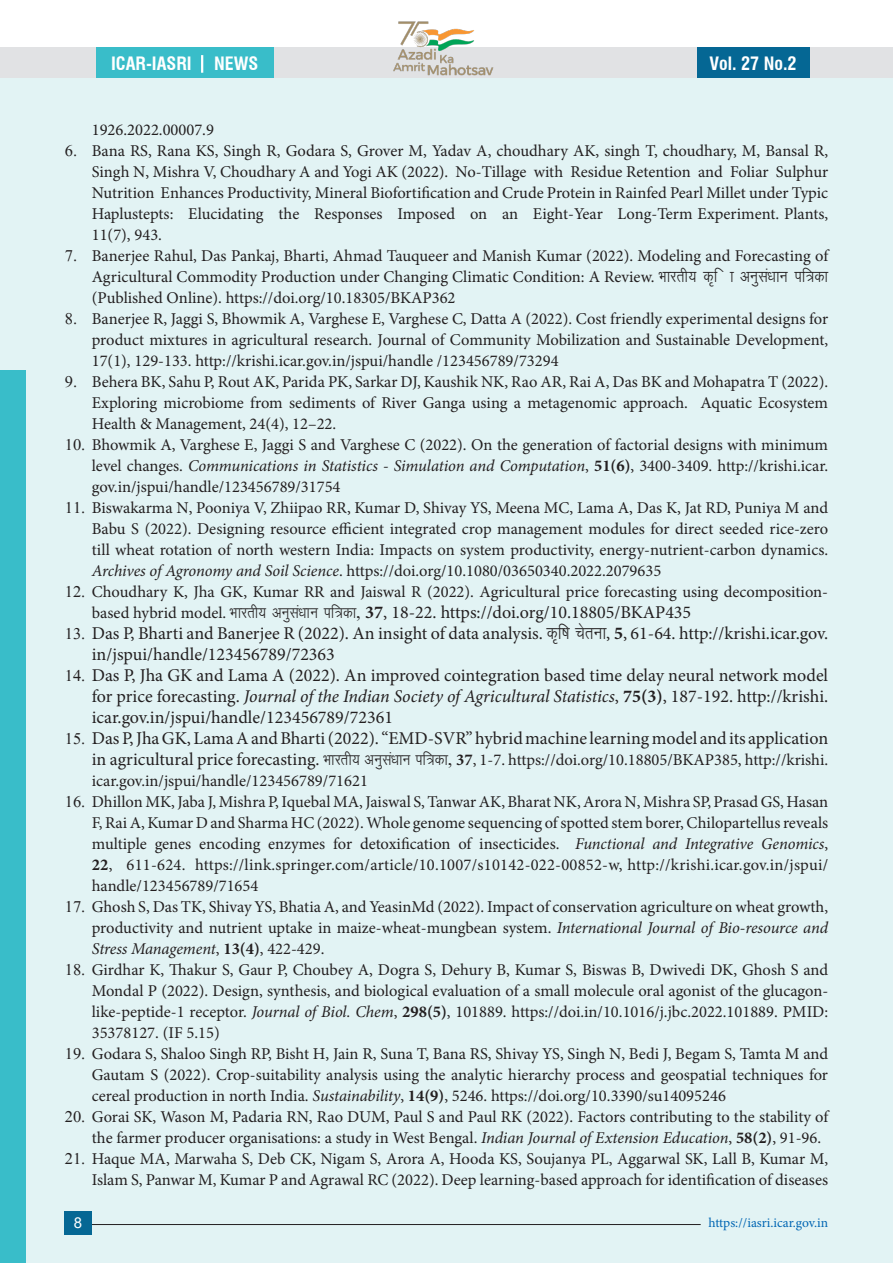
<style>
.page{position:relative;width:893px;height:1263px;background:#fff}
.page>*{position:absolute;margin:0;border:0;box-sizing:border-box;transform-origin:0 0}
.t1{font:18px/21px "Minion Pro";color:#231f20}
.t2{font:700 condensed 18px "Swiss 721 BT";color:#fff}
.t3{font:16.5px/21px "Minion Pro";color:#231f20;text-align:justify}
.t4{font:15px "Arial";color:#fff}
.t5{font:13.5px "Minion Pro";color:#0166b3}
.s1{font-family:"Kruti Dev 010";font-weight:100;font-size:19.5px}
.s2{font-style:italic}
.s3{font-weight:700}
.s4{font-size:16.5px}
.s5{font-family:"Kruti Dev 010";font-weight:100;font-size:18.75px}
.s6{font-family:"Times New Roman"}
.s7{font-family:"Kruti Dev 010";font-weight:100;font-size:21px}
.s8{font-size:18px}
.s9{font-family:"Times New Roman";font-size:18px}
</style>
<div class="page">
<div style="left:0;top:75px;width:893px;height:1188px;background:#e2f3f4"></div>
<hr style="left:84px;top:1224px;width:617px;height:1px;background:#231f20">
<div style="left:64px;top:1210px;width:28px;height:24px;background:#056794"></div>
<div style="left:0;top:47px;width:893px;height:31px;background:#e1e2e4"></div>
<div style="left:96px;top:47px;width:177px;height:31px;background:#39bdc9"></div>
<svg style="left:201px;top:55px;width:2px;height:18px"></svg>
<div style="left:697px;top:47px;width:113px;height:30px;background:#056794"></div>
<div style="left:0;top:370px;width:26px;height:893px;background:#39bdc9"></div>
<img style="left:393px;top:21px;width:101px;height:55px">
<p class="t2" style="left:111px;top:53px;width:149px">ICAR-IASRI NEWS</p>
<p class="t2" style="left:709px;top:53px;width:89px">Vol. 27 No.2</p>
<p class="t3" style="left:92px;top:120px;width:124px">1926.2022.00007.9</p>
<p class="t3" style="left:92px;top:141px;width:738px">Bana RS, Rana KS, Singh R, Godara S, Grover M, Yadav A, choudhary AK, singh T, choudhary, M, Bansal R, Singh N, Mishra V, Choudhary A and Yogi AK (2022). No-Tillage with Residue Retention and Foliar Sulphur Nutrition Enhances Productivity, Mineral Biofortification and Crude Protein in Rainfed Pearl Millet under Typic Haplustepts: Elucidating the Responses Imposed on an Eight-Year Long-Term Experiment. Plants, 11(7), 943.</p>
<p class="t3" style="left:92px;top:246px;width:738px">Banerjee Rahul, Das Pankaj, Bharti, Ahmad Tauqueer and Manish Kumar (2022). Modeling and Forecasting of Agricultural Commodity Production under Changing Climatic Condition: A Review. <span class="s1">Hkkjrh; d`f”k vuqla/kku if=dk </span>(Published Online). https://doi.org/10.18305/BKAP362</p>
<p class="t3" style="left:92px;top:309px;width:738px">Banerjee R, Jaggi S, Bhowmik A, Varghese E, Varghese C, Datta A (2022). Cost friendly experimental designs for product mixtures in agricultural research. Journal of Community Mobilization and Sustainable Development, 17(1), 129-133. http://krishi.icar.gov.in/jspui/handle /123456789/73294</p>
<p class="t3" style="left:92px;top:372px;width:738px">Behera BK, Sahu P, Rout AK, Parida PK, Sarkar DJ, Kaushik NK, Rao AR, Rai A, Das BK and Mohapatra T (2022).<br>Exploring microbiome from sediments of River Ganga using a metagenomic approach. Aquatic Ecosystem Health &amp; Management, 24(4), 12–22.</p>
<p class="t3" style="left:92px;top:435px;width:738px">Bhowmik A, Varghese E, Jaggi S and Varghese C (2022). On the generation of factorial designs with minimum level changes. <span class="s2">Communications in Statistics - Simulation and Computation</span>, <span class="s3">51(6)</span>, 3400-3409. http://krishi.icar. gov.in/jspui/handle/123456789/31754</p>
<p class="t3" style="left:92px;top:498px;width:738px">Biswakarma N, Pooniya V, Zhiipao RR, Kumar D, Shivay YS, Meena MC, Lama A, Das K, Jat RD, Puniya M and Babu S (2022). Designing resource efficient integrated crop management modules for direct seeded rice-zero till wheat rotation of north western India: Impacts on system productivity, energy-nutrient-carbon dynamics.<br><span class="s2">Archives of Agronomy and Soil Science</span>. https://doi.org/10.1080/03650340.2022.2079635</p>
<p class="t3" style="left:92px;top:582px;width:738px">Choudhary K, Jha GK, Kumar RR and Jaiswal R (2022). Agricultural price forecasting using decomposition-</p>
<p class="t1" style="left:92px;top:602px;width:601px"><span class="s4">based hybrid model.</span> <span class="s5">Hkkjrh; vuqla/kku if=dk</span><span class="s6">,</span> <span class="s3">37</span>, 18-22. https://doi.org/10.18805/BKAP435</p>
<p class="t1" style="left:92px;top:623px;width:738px;text-indent:-19px">✓ Das P, Bharti and Banerjee R (2022). An insight of data analysis. <span class="s7">d`f"k psruk</span>, <span class="s3">5</span>, 61-64. http://krishi.icar.gov. in/jspui/handle/123456789/72363</p>
<p class="t1" style="left:92px;top:665px;width:738px;text-align:justify;text-indent:-19px">✔ Das P, Jha GK and Lama A (2022). An improved cointegration based time delay neural network model for price forecasting. <span class="s2">Journal of the Indian Society of Agricultural Statistics</span>, <span class="s3">75(3)</span>, 187-192. http://krishi. icar.gov.in/jspui/handle/123456789/72361</p>
<p class="t1" style="left:92px;top:728px;width:738px">Das P, Jha GK, Lama A and Bharti (2022). “EMD-SVR” hybrid machine learning model and its application</p>
<p class="t3" style="left:92px;top:750px;width:738px"><span class="s8">in agricultural price forecasting.</span> <span class="s5">Hkkjrh; vuqla/kku if=dk</span><span class="s9">,</span> <span class="s3">37</span>, 1-7. https://doi.org/10.18805/BKAP385, http://krishi. icar.gov.in/jspui/handle/123456789/71621</p>
<p class="t3" style="left:92px;top:792px;width:738px">Dhillon MK, Jaba J, Mishra P, Iquebal MA, Jaiswal S, Tanwar AK, Bharat NK, Arora N, Mishra SP, Prasad GS, Hasan F, Rai A, Kumar D and Sharma HC (2022). Whole genome sequencing of spotted stem borer, Chilopartellus reveals multiple genes encoding enzymes for detoxification of insecticides. <span class="s2">Functional and Integrative Genomics</span>, <span class="s3">22</span>, 611-624. https://link.springer.com/article/10.1007/s10142-022-00852-w, http://krishi.icar.gov.in/jspui/ handle/123456789/71654</p>
<p class="t3" style="left:92px;top:897px;width:738px">Ghosh S, Das TK, Shivay YS, Bhatia A, and YeasinMd (2022). Impact of conservation agriculture on wheat growth, productivity and nutrient uptake in maize-wheat-mungbean system. <span class="s2">International Journal of Bio-resource and Stress Management</span>, <span class="s3">13(4)</span>, 422-429.</p>
<p class="t3" style="left:92px;top:960px;width:738px">Girdhar K, Thakur S, Gaur P, Choubey A, Dogra S, Dehury B, Kumar S, Biswas B, Dwivedi DK, Ghosh S and Mondal P (2022). Design, synthesis, and biological evaluation of a small molecule oral agonist of the glucagon&shy;like-peptide-1 receptor. <span class="s2">Journal of Biol. Chem</span>, <span class="s3">298(5)</span>, 101889. https://doi.in/10.1016/j.jbc.2022.101889. PMID:<br>35378127. (IF 5.15)</p>
<p class="t3" style="left:92px;top:1044px;width:738px">Godara S, Shaloo Singh RP, Bisht H, Jain R, Suna T, Bana RS, Shivay YS, Singh N, Bedi J, Begam S, Tamta M and Gautam S (2022). Crop-suitability analysis using the analytic hierarchy process and geospatial techniques for cereal production in north India. <span class="s2">Sustainability</span>, <span class="s3">14(9)</span>, 5246. https://doi.org/10.3390/su14095246</p>
<p class="t3" style="left:92px;top:1107px;width:738px">Gorai SK, Wason M, Padaria RN, Rao DUM, Paul S and Paul RK (2022). Factors contributing to the stability of the farmer producer organisations: a study in West Bengal. <span class="s2">Indian Journal of Extension Education</span>, <span class="s3">58(2)</span>, 91-96.</p>
<p class="t3" style="left:92px;top:1149px;width:738px">Haque MA, Marwaha S, Deb CK, Nigam S, Arora A, Hooda KS, Soujanya PL, Aggarwal SK, Lall B, Kumar M,<br>Islam S, Panwar M, Kumar P and Agrawal RC (2022). Deep learning-based approach for identification of diseases</p>
<p class="t4" style="left:74px;top:1212px;width:10px">8</p>
<p class="t5" style="left:708px;top:1213px;width:121px">https://iasri.icar.gov.in</p>
</div>
